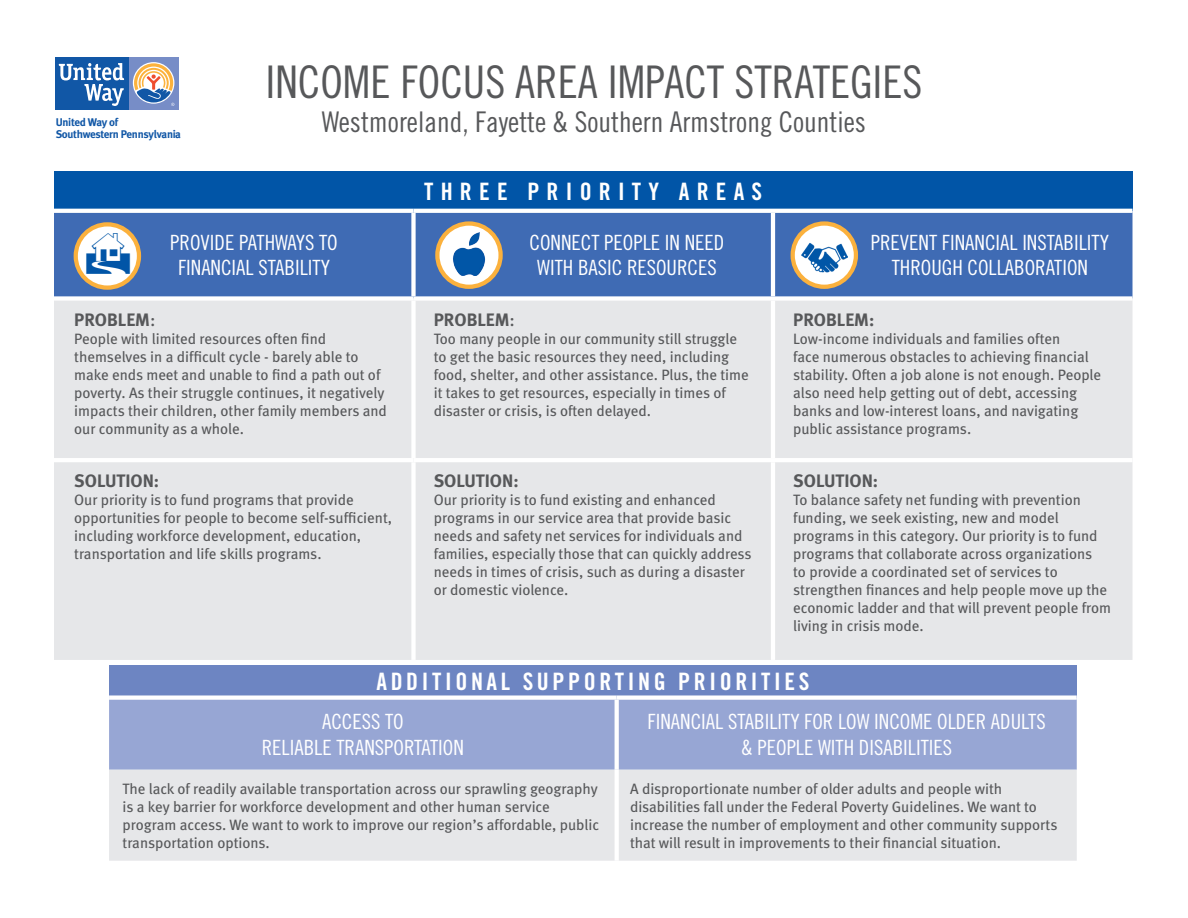
<style>
.page{position:relative;width:1188px;height:918px;background:#fff}
.page>*{position:absolute;margin:0;border:0;box-sizing:border-box;transform-origin:0 0}
.t1{font:45px "Trade Gothic Cond Eighteen";color:#57585a}
.t2{font:28.5px "Trade Gothic Cond Eighteen";color:#57585a}
.t3{font:24px "Trade Gothic Bold Cond Twenty";letter-spacing:.15em;color:#fff}
.t4{font:24px "Trade Gothic Bold Cond Twenty";letter-spacing:.3em;color:#fff}
.t5{font:21px/25.2px "Trade Gothic Cond Eighteen";color:#fff;text-align:center}
.t6{font:700 18px "Meta";color:#57585a}
.t7{font:15px/18px "Meta";color:#57585a}
.t8{font:700 11.1px/12px "Meta";letter-spacing:-.025em;color:#1157a6}
.s1{font-weight:400}
</style>
<div class="page">
<div style="left:54px;top:171px;width:1078px;height:40px;background:#0155a7"></div>
<div style="left:54px;top:213px;width:1078px;height:83px;background:#3f6bb4"></div>
<div style="left:54px;top:301px;width:1078px;height:359px;background:#e6e7e9"></div>
<svg style="left:54px;top:209px;width:360px;height:4px"></svg>
<svg style="left:414px;top:209px;width:359px;height:4px"></svg>
<div style="left:411px;top:213px;width:5px;height:83px;background:#fff"></div>
<svg style="left:773px;top:209px;width:360px;height:4px"></svg>
<hr style="left:771px;top:213px;width:4px;height:83px;background:#fff">
<div style="left:411px;top:301px;width:5px;height:157px;background:#fff"></div>
<hr style="left:771px;top:301px;width:4px;height:157px;background:#fff">
<hr style="left:54px;top:458px;width:360px;height:4px;background:#fff">
<hr style="left:414px;top:458px;width:359px;height:4px;background:#fff">
<div style="left:411px;top:462px;width:5px;height:198px;background:#fff"></div>
<hr style="left:773px;top:458px;width:360px;height:4px;background:#fff">
<hr style="left:771px;top:462px;width:4px;height:198px;background:#fff">
<svg style="left:55px;top:109px;width:124px;height:1px"></svg>
<div style="left:128px;top:57px;width:51px;height:52px;background:#778dc7"></div>
<svg style="left:133px;top:62px;width:41px;height:42px"></svg>
<div style="left:55px;top:57px;width:73px;height:52px;background:#1157a6"></div>
<svg style="left:59px;top:63px;width:65px;height:43px"></svg>
<svg style="left:134px;top:63px;width:40px;height:43px"></svg>
<svg style="left:76px;top:224px;width:63px;height:64px"></svg>
<div style="left:74px;top:222px;width:67px;height:68px;border:4px solid #fbb13d;border-radius:50%"></div>
<svg style="left:437px;top:224px;width:64px;height:63px"></svg>
<div style="left:435px;top:221px;width:68px;height:68px;border:4px solid #fbb13d;border-radius:50%"></div>
<img style="left:447px;top:232px;width:44px;height:43px">
<svg style="left:793px;top:224px;width:63px;height:63px"></svg>
<div style="left:791px;top:221px;width:67px;height:68px;border:4px solid #fbb13d;border-radius:50%"></div>
<img style="left:801px;top:235px;width:47px;height:44px">
<div style="left:109px;top:665px;width:968px;height:33px;background:#6d85c2"></div>
<div style="left:109px;top:700px;width:968px;height:70px;background:#97a6d4"></div>
<div style="left:109px;top:770px;width:968px;height:91px;background:#e6e7e9"></div>
<div style="left:109px;top:695px;width:508px;height:5px;background:#fff"></div>
<div style="left:617px;top:695px;width:460px;height:5px;background:#fff"></div>
<svg style="left:615px;top:700px;width:4px;height:70px"></svg>
<hr style="left:615px;top:770px;width:4px;height:91px;background:#fff">
<svg style="left:87px;top:232px;width:43px;height:41px"></svg>
<p class="t8" style="left:56px;top:116px;width:127px">United Way of<br>Southwestern Pennsylvania</p>
<p class="t1" style="left:265px;top:55px;width:659px">INCOME FOCUS AREA IMPACT STRATEGIES</p>
<p class="t2" style="left:322px;top:105px;width:546px">Westmoreland, Fayette &amp; Southern Armstrong Counties</p>
<p class="t4" style="left:424px;top:177px;width:340px">THREE PRIORITY AREAS</p>
<p class="t5" style="left:170px;top:230px;width:169px">PROVIDE PATHWAYS TO<br>FINANCIAL STABILITY</p>
<p class="t5" style="left:530px;top:230px;width:196px">CONNECT PEOPLE IN NEED<br>WITH BASIC RESOURCES</p>
<p class="t5" style="left:871px;top:230px;width:240px">PREVENT FINANCIAL INSTABILITY<br>THROUGH COLLABORATION</p>
<p class="t6" style="left:74px;top:309px;width:83px">PROBLEM<span class="s1">:</span></p>
<p class="t7" style="left:74px;top:330px;width:314px">People with limited resources often find themselves in a difficult cycle - barely able to make ends meet and unable to find a path out of poverty. As their struggle continues, it negatively impacts their children, other family members and our community as a whole.</p>
<p class="t6" style="left:74px;top:471px;width:86px">SOLUTION:</p>
<p class="t7" style="left:74px;top:491px;width:319px">Our priority is to fund programs that provide opportunities for people to become self-sufficient, including workforce development, education, transportation and life skills programs.</p>
<p class="t6" style="left:434px;top:309px;width:83px">PROBLEM<span class="s1">:</span></p>
<p class="t7" style="left:434px;top:330px;width:317px">Too many people in our community still struggle to get the basic resources they need, including food, shelter, and other assistance. Plus, the time it takes to get resources, especially in times of disaster or crisis, is often delayed.</p>
<p class="t6" style="left:434px;top:471px;width:86px">SOLUTION:</p>
<p class="t7" style="left:434px;top:491px;width:319px">Our priority is to fund existing and enhanced programs in our service area that provide basic needs and safety net services for individuals and families, especially those that can quickly address needs in times of crisis, such as during a disaster or domestic violence.</p>
<p class="t6" style="left:793px;top:309px;width:83px">PROBLEM:</p>
<p class="t7" style="left:793px;top:330px;width:309px">Low-income individuals and families often<br>face numerous obstacles to achieving financial stability. Often a job alone is not enough. People also need help getting out of debt, accessing banks and low-interest loans, and navigating public assistance programs.</p>
<p class="t6" style="left:793px;top:471px;width:86px">SOLUTION:</p>
<p class="t7" style="left:793px;top:491px;width:319px">To balance safety net funding with prevention funding, we seek existing, new and model programs in this category. Our priority is to fund programs that collaborate across organizations<br>to provide a coordinated set of services to strengthen finances and help people move up the economic ladder and that will prevent people from living in crisis mode.</p>
<p class="t3" style="left:376px;top:667px;width:434px">ADDITIONAL SUPPORTING PRIORITIES</p>
<p class="t5" style="left:262px;top:709px;width:204px">ACCESS TO<br>RELIABLE TRANSPORTATION</p>
<p class="t5" style="left:648px;top:709px;width:400px">FINANCIAL STABILITY FOR LOW INCOME OLDER ADULTS &amp; PEOPLE WITH DISABILITIES</p>
<p class="t7" style="left:123px;top:780px;width:478px">The lack of readily available transportation across our sprawling geography is a key barrier for workforce development and other human service program access. We want to work to improve our region’s affordable, public transportation options.</p>
<p class="t7" style="left:630px;top:780px;width:429px">A disproportionate number of older adults and people with disabilities fall under the Federal Poverty Guidelines. We want to increase the number of employment and other community supports that will result in improvements to their financial situation.</p>
</div>
